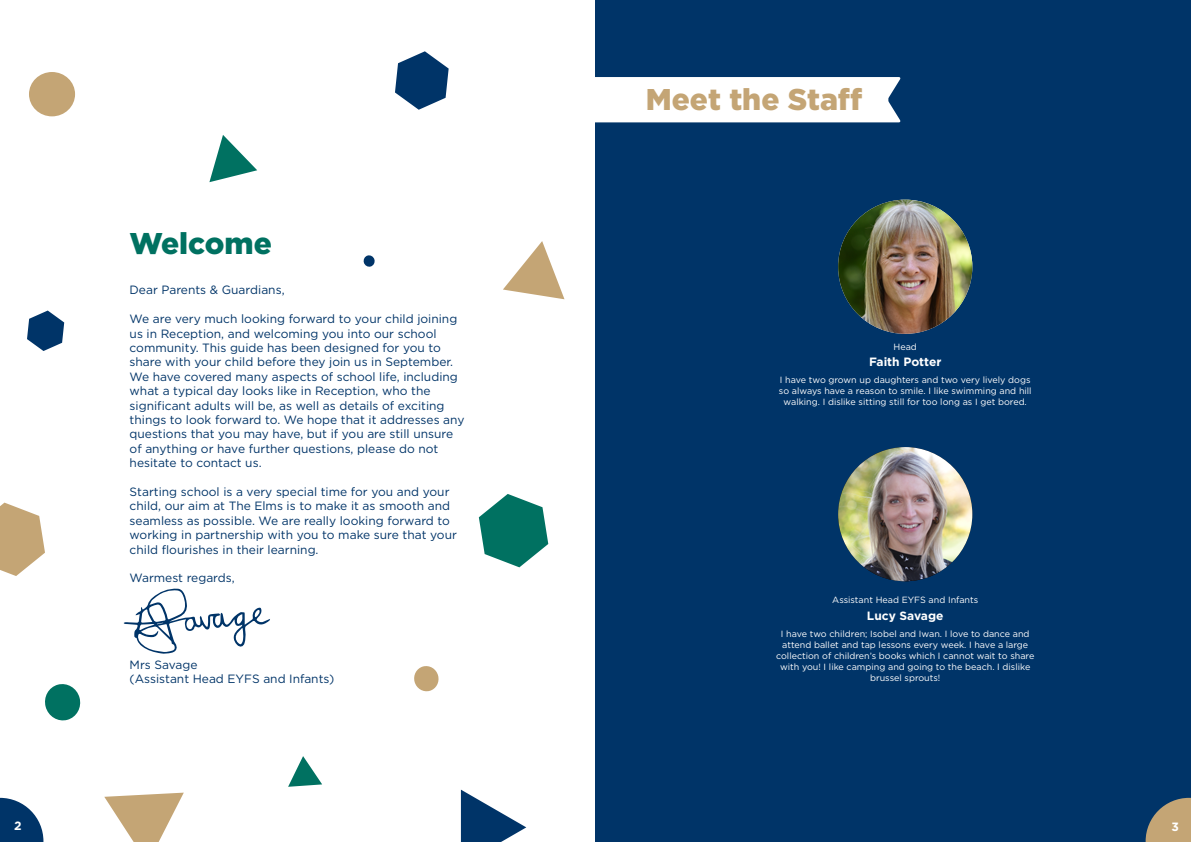
<style>
.page{position:relative;width:1191px;height:842px;background:#fff}
.page>*{position:absolute;margin:0;border:0;box-sizing:border-box;transform-origin:0 0}
.t1{font:900 30px "Gotham";color:#c4a575}
.t2{font:900 30px "Gotham";color:#007161}
.t3{font:12px/14.4px "Gotham";color:#003468}
.t4{font:700 12px "Gotham";color:#fff}
.t5{font:9px/11px "Gotham";color:#fff;text-align:center}
</style>
<div class="page">
<svg style="left:0;top:798px;width:43px;height:44px"></svg>
<div style="left:595px;top:0;width:596px;height:842px;background:#003468"></div>
<svg style="left:1145px;top:798px;width:46px;height:44px"></svg>
<div style="left:595px;top:77px;width:305px;height:45px;background:#fff"></div>
<img style="left:838px;top:447px;width:134px;height:134px;border-radius:67px">
<img style="left:838px;top:200px;width:134px;height:134px;border-radius:67px">
<svg style="left:124px;top:588px;width:146px;height:66px"></svg>
<div style="left:29px;top:72px;width:46px;height:44px;background:#c4a575;border-radius:50%"></div>
<svg style="left:503px;top:241px;width:61px;height:58px"></svg>
<svg style="left:479px;top:494px;width:69px;height:73px"></svg>
<svg style="left:45px;top:684px;width:36px;height:37px"></svg>
<svg style="left:209px;top:135px;width:48px;height:47px"></svg>
<svg style="left:395px;top:51px;width:53px;height:59px"></svg>
<svg style="left:414px;top:666px;width:25px;height:26px"></svg>
<svg style="left:288px;top:756px;width:34px;height:31px"></svg>
<svg style="left:27px;top:310px;width:37px;height:41px"></svg>
<svg style="left:104px;top:793px;width:80px;height:49px"></svg>
<svg style="left:461px;top:790px;width:65px;height:52px"></svg>
<svg style="left:363px;top:255px;width:12px;height:12px"></svg>
<svg style="left:0;top:503px;width:45px;height:73px"></svg>
<h1 class="t2" style="left:130px;top:226px;width:144px">Welcome</h1>
<p class="t3" style="left:130px;top:283px;width:156px">Dear Parents &amp; Guardians,</p>
<p class="t3" style="left:130px;top:311px;width:336px">We are very much looking forward to your child joining us in Reception, and welcoming you into our school community. This guide has been designed for you to share with your child before they join us in September.<br>We have covered many aspects of school life, including what a typical day looks like in Reception, who the significant adults will be, as well as details of exciting things to look forward to. We hope that it addresses any questions that you may have, but if you are still unsure of anything or have further questions, please do not hesitate to contact us.</p>
<p class="t3" style="left:130px;top:484px;width:329px">Starting school is a very special time for you and your child, our aim at The Elms is to make it as smooth and seamless as possible. We are really looking forward to working in partnership with you to make sure that your child flourishes in their learning.</p>
<p class="t3" style="left:130px;top:571px;width:107px">Warmest regards,</p>
<p class="t3" style="left:130px;top:657px;width:206px">Mrs Savage<br>(Assistant Head EYFS and Infants)</p>
<h1 class="t1" style="left:646px;top:82px;width:218px">Meet the Staff</h1>
<p class="t5" style="left:893px;top:341px;width:25px">Head</p>
<p class="t4" style="left:869px;top:355px;width:74px">Faith Potter</p>
<p class="t5" style="left:779px;top:374px;width:254px">I have two grown up daughters and two very lively dogs so always have a reason to smile. I like swimming and hill walking. I dislike sitting still for too long as I get bored.</p>
<p class="t5" style="left:832px;top:594px;width:147px">Assistant Head EYFS and Infants</p>
<p class="t4" style="left:867px;top:609px;width:78px">Lucy Savage</p>
<p class="t5" style="left:776px;top:628px;width:260px">I have two children; Isobel and Iwan. I love to dance and attend ballet and tap lessons every week. I have a large collection of children’s books which I cannot wait to share with you! I like camping and going to the beach. I dislike brussel sprouts!</p>
<p class="t4" style="left:14px;top:819px;width:9px">2</p>
<p class="t4" style="left:1171px;top:820px;width:9px">3</p>
</div>
